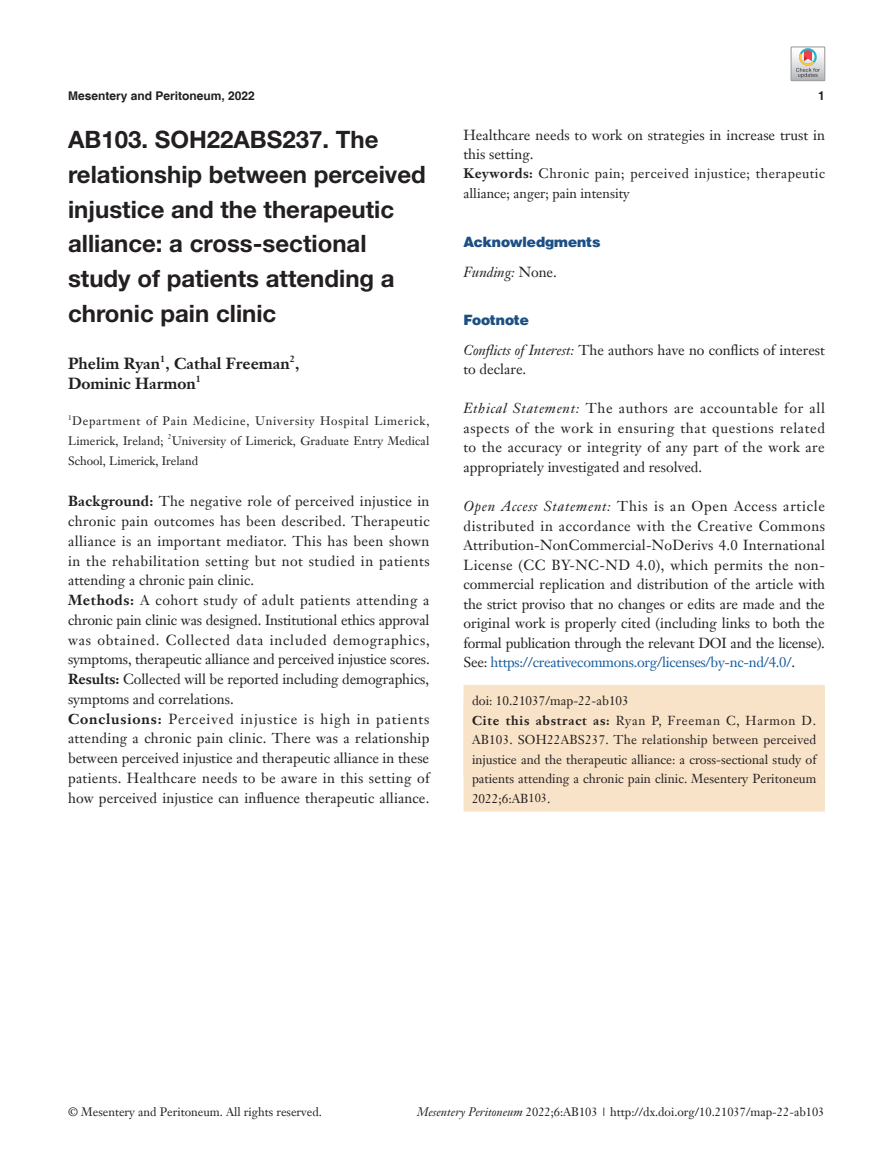
<style>
.page{position:relative;width:893px;height:1170px;background:#fff}
.page>*{position:absolute;margin:0;border:0;box-sizing:border-box;transform-origin:0 0}
.t1{font:700 24px/34.8px "Helvetica Neue LT Pro";color:#231f20}
.t2{font:700 15.75px "Janson Text LT";color:#231f20}
.t3{font:14.25px/19.8px "Janson Text LT";color:#231f20}
.t4{font:900 14.25px "Helvetica";color:#1c5085}
.t5{font:italic 14.25px "Janson Text LT";color:#231f20}
.t6{font:13.5px/19.5px "Janson Text LT";letter-spacing:.035em;color:#231f20}
.t7{font:12.75px/19.5px "Janson Text LT";color:#231f20}
.t8{font:12px/19.8px "Janson Text LT";letter-spacing:.01em;color:#231f20}
.t9{font:12px/19.8px "Janson Text LT";letter-spacing:.06em;color:#231f20}
.t10{font:700 12px "Helvetica";color:#231f20}
.t11{font:700 9.15px "Janson Text LT";color:#231f20}
.t12{font:7.05px "Janson Text LT";color:#231f20}
.s1{font-weight:700}
.s2{font-style:normal}
.s3{font-style:italic}
.s4{color:#175d9e}
.s5{font-size:12px}
</style>
<div class="page">
<div style="left:463px;top:684px;width:362px;height:90px;background:#f9e3c8"></div>
<div style="left:463px;top:703px;width:362px;height:108px;background:#f9e3c8"></div>
<svg style="left:791px;top:47px;width:34px;height:34px"></svg>
<p class="t10" style="left:68px;top:88px;width:188px">Mesentery and Peritoneum, 2022</p>
<p class="t10" style="left:818px;top:88px;width:8px">1</p>
<h1 class="t1" style="left:68px;top:121px;width:359px">AB103. SOH22ABS237. The relationship between perceived injustice and the therapeutic alliance: a cross-sectional study of patients attending a chronic pain clinic</h1>
<p class="t2" style="left:68px;top:354px;width:233px">Phelim Ryan , Cathal Freeman ,</p>
<p class="t11" style="left:160px;top:353px;width:7px">1</p>
<p class="t11" style="left:290px;top:353px;width:7px">2</p>
<p class="t2" style="left:68px;top:373px;width:129px">Dominic Harmon</p>
<p class="t11" style="left:196px;top:372px;width:7px">1</p>
<p class="t12" style="left:68px;top:412px;width:5px">1</p>
<p class="t9" style="left:68px;top:411px;width:363px;text-indent:4px">Department of Pain Medicine, University Hospital Limerick,<br>Limerick, Ireland;</p>
<p class="t12" style="left:168px;top:432px;width:5px">2</p>
<p class="t8" style="left:68px;top:431px;width:363px;text-indent:104px">University of Limerick, Graduate Entry Medical<br>School, Limerick, Ireland</p>
<p class="t3" style="left:68px;top:491px;width:363px"><span class="s1">Background:</span> The negative role of perceived injustice in chronic pain outcomes has been described. Therapeutic alliance is an important mediator. This has been shown in the rehabilitation setting but not studied in patients attending a chronic pain clinic.<br><span class="s1">Methods:</span> A cohort study of adult patients attending a chronic pain clinic was designed. Institutional ethics approval was obtained. Collected data included demographics, symptoms, therapeutic alliance and perceived injustice scores.<br><span class="s1">Results:</span> Collected will be reported including demographics, symptoms and correlations.<br><span class="s1">Conclusions:</span> Perceived injustice is high in patients attending a chronic pain clinic. There was a relationship between perceived injustice and therapeutic alliance in these patients. Healthcare needs to be aware in this setting of how perceived injustice can influence therapeutic alliance.</p>
<p class="t3" style="left:463px;top:125px;width:363px">Healthcare needs to work on strategies in increase trust in this setting.</p>
<p class="t6" style="left:463px;top:164px;width:363px"><span class="s1">Keywords:</span> Chronic pain; perceived injustice; therapeutic alliance; anger; pain intensity</p>
<p class="t4" style="left:463px;top:233px;width:139px">Acknowledgments</p>
<p class="t5" style="left:463px;top:263px;width:95px">Funding: <span class="s2">None.</span></p>
<p class="t4" style="left:463px;top:311px;width:67px">Footnote</p>
<p class="t3" style="left:463px;top:340px;width:363px"><span class="s3">Conflicts of Interest:</span> The authors have no conflicts of interest to declare.</p>
<p class="t3" style="left:463px;top:398px;width:363px;text-align:justify"><span class="s3">Ethical Statement:</span> The authors are accountable for all aspects of the work in ensuring that questions related to the accuracy or integrity of any part of the work are appropriately investigated and resolved.</p>
<p class="t3" style="left:463px;top:496px;width:363px;text-align:justify"><span class="s3">Open Access Statement:</span> This is an Open Access article distributed in accordance with the Creative Commons Attribution-NonCommercial-NoDerivs 4.0 International License (CC BY-NC-ND 4.0), which permits the non&shy;commercial replication and distribution of the article with the strict proviso that no changes or edits are made and the original work is properly cited (including links to both the formal publication through the relevant DOI and the license).<br>See: <span class="s4">https://creativecommons.org/licenses/by-nc-nd/4.0/</span>.</p>
<p class="t7" style="left:472px;top:690px;width:346px">doi: 10.21037/map-22-ab103<br><span class="s1">Cite this abstract as:</span> Ryan P, Freeman C, Harmon D.<br>AB103. SOH22ABS237. The relationship between perceived injustice and the therapeutic alliance: a cross-sectional study of patients attending a chronic pain clinic. Mesentery Peritoneum 2022;6:AB<span class="s5">103</span>.</p>
<p class="t8" style="left:68px;top:1102px;width:255px">© Mesentery and Peritoneum. All rights reserved.</p>
<p class="t8" style="left:417px;top:1102px;width:409px"><span class="s3">Mesentery Peritoneum</span> 2022;6:AB103 | http://dx.doi.org/10.21037/map-22-ab103</p>
</div>
